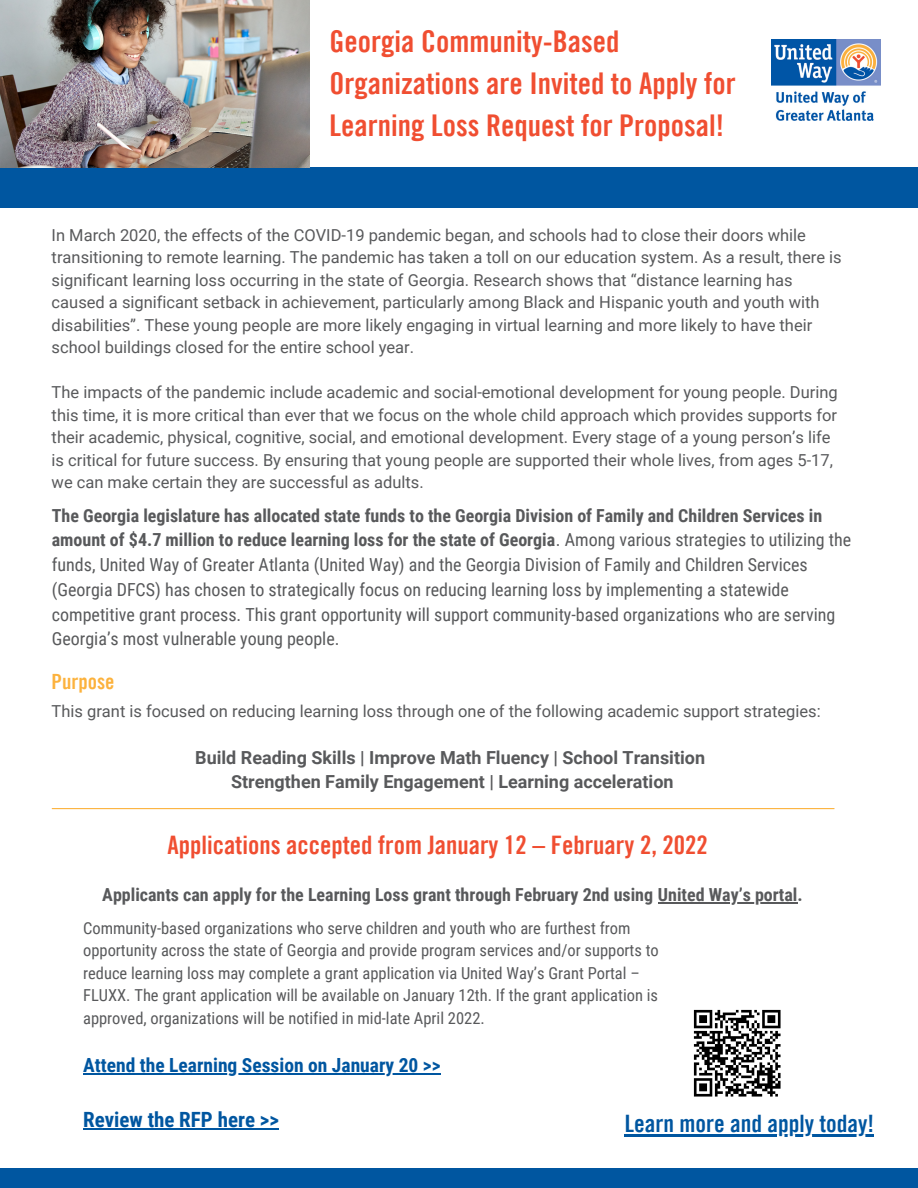
<style>
.page{position:relative;width:918px;height:1188px;background:#fff}
.page>*{position:absolute;margin:0;border:0;box-sizing:border-box;transform-origin:0 0}
.t1{font:30px/41.7px "Trade Gothic Bold Cond Twenty";color:#f04e31}
.t2{font:25.5px "Trade Gothic Bold Cond Twenty";color:#f04e31}
.t3{font:24px "Trade Gothic Bold Cond Twenty";color:#0056a0}
.t4{font:700 21px "Roboto Condensed";color:#0056a0}
.t5{font:21px "Trade Gothic Bold Cond Twenty";color:#fcb23d}
.t6{font:700 19.5px "Roboto Condensed";color:#0056a0}
.t7{font:18px/24.8px "Roboto Condensed";color:#58595b}
.t8{font:700 18px "Roboto";color:#58595b}
.t9{font:700 18px "Roboto Condensed";color:#58595b}
.t10{font:16.5px/22.5px "Roboto";color:#58595b}
.t11{font:16.5px/22.5px "Roboto Condensed";color:#58595b}
.s1{font-weight:700}
</style>
<div class="page">
<div style="left:0;top:1168px;width:918px;height:20px;background:#0056a0"></div>
<div style="left:0;top:167px;width:918px;height:41px;background:#0056a0"></div>
<img style="left:693px;top:1009px;width:88px;height:88px">
<img style="left:772px;top:40px;width:109px;height:81px">
<img style="left:0;top:0;width:309px;height:167px">
<hr style="left:625px;top:1135px;width:249px;height:2px;background:#0056a0">
<hr style="left:83px;top:1073px;width:358px;height:2px;background:#0056a0">
<hr style="left:83px;top:1129px;width:196px;height:1px;background:#0056a0">
<hr style="left:658px;top:902px;width:140px;height:1px;background:#58595b">
<hr style="left:52px;top:808px;width:782px;height:1px;background:#fcb23d">
<p class="t1" style="left:330px;top:23px;width:408px">Georgia Community-Based<br>Organizations are Invited to Apply for<br>Learning Loss Request for Proposal!</p>
<p class="t10" style="left:52px;top:224px;width:792px">In March 2020, the effects of the COVID-19 pandemic began, and schools had to close their doors while transitioning to remote learning. The pandemic has taken a toll on our education system. As a result, there is significant learning loss occurring in the state of Georgia. Research shows that “distance learning has caused a significant setback in achievement, particularly among Black and Hispanic youth and youth with disabilities”. These young people are more likely engaging in virtual learning and more likely to have their school buildings closed for the entire school year.</p>
<p class="t10" style="left:52px;top:381px;width:788px">The impacts of the pandemic include academic and social-emotional development for young people. During this time, it is more critical than ever that we focus on the whole child approach which provides supports for their academic, physical, cognitive, social, and emotional development. Every stage of a young person’s life is critical for future success. By ensuring that young people are supported their whole lives, from ages 5-17, we can make certain they are successful as adults.</p>
<p class="t7" style="left:52px;top:503px;width:801px"><span class="s1">The Georgia legislature has allocated state funds to the Georgia Division of Family and Children Services in amount of $4.7 million to reduce learning loss for the state of Georgia</span>. Among various strategies to utilizing the funds, United Way of Greater Atlanta (United Way) and the Georgia Division of Family and Children Services (Georgia DFCS) has chosen to strategically focus on reducing learning loss by implementing a statewide competitive grant process. This grant opportunity will support community-based organizations who are serving Georgia’s most vulnerable young people.</p>
<p class="t5" style="left:52px;top:673px;width:64px">Purpose</p>
<p class="t10" style="left:52px;top:701px;width:771px">This grant is focused on reducing learning loss through one of the following academic support strategies:</p>
<p class="t8" style="left:195px;top:747px;width:511px">Build Reading Skills | Improve Math Fluency | School Transition</p>
<p class="t8" style="left:231px;top:772px;width:444px">Strengthen Family Engagement | Learning acceleration</p>
<p class="t2" style="left:167px;top:835px;width:542px">Applications accepted from January 12 – February 2, 2022</p>
<p class="t9" style="left:102px;top:884px;width:702px">Applicants can apply for the Learning Loss grant through February 2nd using United Way’s portal.</p>
<p class="t11" style="left:83px;top:917px;width:577px">Community-based organizations who serve children and youth who are furthest from opportunity across the state of Georgia and provide program services and/or supports to reduce learning loss may complete a grant application via United Way’s Grant Portal – FLUXX. The grant application will be available on January 12th. If the grant application is approved, organizations will be notified in mid-late April 2022.</p>
<p class="t6" style="left:83px;top:1054px;width:359px">Attend the Learning Session on January 20 &gt;&gt;</p>
<p class="t4" style="left:83px;top:1108px;width:197px">Review the RFP here &gt;&gt;</p>
<p class="t3" style="left:625px;top:1115px;width:251px">Learn more and apply today!</p>
</div>
